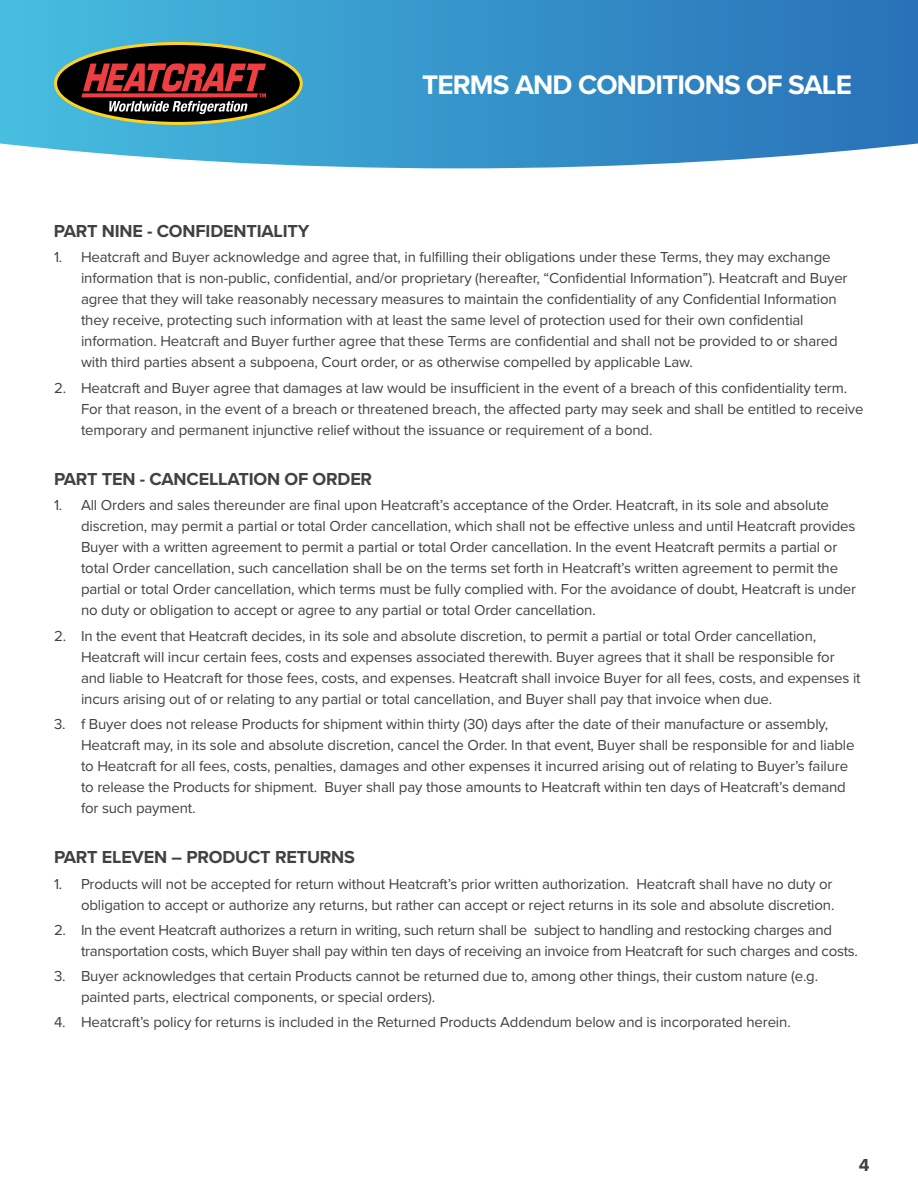
<style>
.page{position:relative;width:918px;height:1188px;background:#fff}
.page>*{position:absolute;margin:0;border:0;box-sizing:border-box;transform-origin:0 0}
.t1{font:700 27.75px "Proxima Nova";letter-spacing:-.03em;color:#fff}
.t2{font:700 18px "Proxima Nova";letter-spacing:-.01em;color:#414042}
.t3{font:15px/21px "Proxima Nova";letter-spacing:-.01em;color:#414042}
</style>
<div class="page">
<svg style="left:0;top:0;width:918px;height:168px;background:#4098cc"></svg>
<svg style="left:54px;top:42px;width:249px;height:83px;background:#554944"></svg>
<h1 class="t1" style="left:422px;top:65px;width:431px">TERMS AND CONDITIONS OF SALE</h1>
<p class="t2" style="left:54px;top:218px;width:257px">PART NINE - CONFIDENTIALITY</p>
<p class="t3" style="left:81px;top:246px;width:768px;text-indent:-27px">1. Heatcraft and Buyer acknowledge and agree that, in fulfilling their obligations under these Terms, they may exchange information that is non-public, confidential, and/or proprietary (hereafter, “Confidential Information”). Heatcraft and Buyer agree that they will take reasonably necessary measures to maintain the confidentiality of any Confidential Information they receive, protecting such information with at least the same level of protection used for their own confidential information. Heatcraft and Buyer further agree that these Terms are confidential and shall not be provided to or shared with third parties absent a subpoena, Court order, or as otherwise compelled by applicable Law.</p>
<p class="t3" style="left:81px;top:376px;width:784px;text-indent:-27px">2. Heatcraft and Buyer agree that damages at law would be insufficient in the event of a breach of this confidentiality term.<br>For that reason, in the event of a breach or threatened breach, the affected party may seek and shall be entitled to receive temporary and permanent injunctive relief without the issuance or requirement of a bond.</p>
<p class="t2" style="left:54px;top:466px;width:320px">PART TEN - CANCELLATION OF ORDER</p>
<p class="t3" style="left:81px;top:494px;width:777px;text-indent:-27px">1. All Orders and sales thereunder are final upon Heatcraft’s acceptance of the Order. Heatcraft, in its sole and absolute discretion, may permit a partial or total Order cancellation, which shall not be effective unless and until Heatcraft provides Buyer with a written agreement to permit a partial or total Order cancellation. In the event Heatcraft permits a partial or total Order cancellation, such cancellation shall be on the terms set forth in Heatcraft’s written agreement to permit the partial or total Order cancellation, which terms must be fully complied with. For the avoidance of doubt, Heatcraft is under no duty or obligation to accept or agree to any partial or total Order cancellation.</p>
<p class="t3" style="left:81px;top:625px;width:781px;text-indent:-27px">2. In the event that Heatcraft decides, in its sole and absolute discretion, to permit a partial or total Order cancellation, Heatcraft will incur certain fees, costs and expenses associated therewith. Buyer agrees that it shall be responsible for and liable to Heatcraft for those fees, costs, and expenses. Heatcraft shall invoice Buyer for all fees, costs, and expenses it incurs arising out of or relating to any partial or total cancellation, and Buyer shall pay that invoice when due.</p>
<p class="t3" style="left:81px;top:713px;width:775px;text-indent:-27px">3. f Buyer does not release Products for shipment within thirty (30) days after the date of their manufacture or assembly, Heatcraft may, in its sole and absolute discretion, cancel the Order. In that event, Buyer shall be responsible for and liable to Heatcraft for all fees, costs, penalties, damages and other expenses it incurred arising out of relating to Buyer’s failure to release the Products for shipment. Buyer shall pay those amounts to Heatcraft within ten days of Heatcraft’s demand for such payment.</p>
<p class="t2" style="left:54px;top:844px;width:303px">PART ELEVEN – PRODUCT RETURNS</p>
<p class="t3" style="left:54px;top:873px;width:782px;text-align:right">1. Products will not be accepted for return without Heatcraft’s prior written authorization. Heatcraft shall have no duty or obligation to accept or authorize any returns, but rather can accept or reject returns in its sole and absolute discretion.</p>
<p class="t3" style="left:81px;top:919px;width:778px;text-indent:-27px">2. In the event Heatcraft authorizes a return in writing, such return shall be subject to handling and restocking charges and transportation costs, which Buyer shall pay within ten days of receiving an invoice from Heatcraft for such charges and costs.</p>
<p class="t3" style="left:81px;top:965px;width:739px;text-indent:-27px">3. Buyer acknowledges that certain Products cannot be returned due to, among other things, their custom nature (e.g. painted parts, electrical components, or special orders).</p>
<p class="t3" style="left:54px;top:1011px;width:738px">4. Heatcraft’s policy for returns is included in the Returned Products Addendum below and is incorporated herein.</p>
<p class="t2" style="left:859px;top:1151px;width:12px">4</p>
</div>
